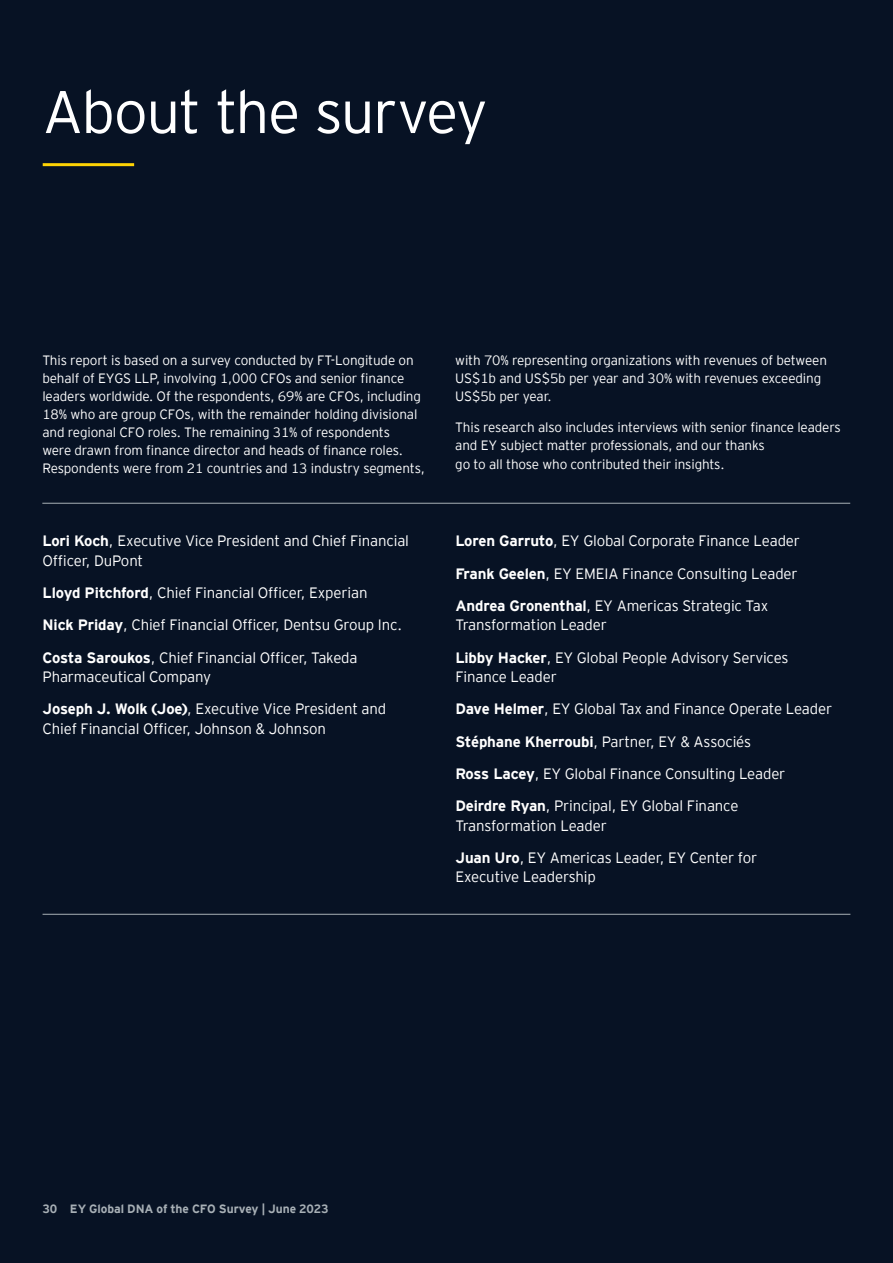
<style>
.page{position:relative;width:893px;height:1263px;background:#071224}
.page>*{position:absolute;margin:0;border:0;box-sizing:border-box;transform-origin:0 0}
.Head{font:300 60px "EY Interstate";letter-spacing:-.025em;color:#fff}
.Nextwave_-_Body_Copy{font:300 15px/19.5px "EY Interstate";letter-spacing:-.01em;color:#fff}
.Nextwave_-_Body_Copy-2{font:300 13.5px/18px "EY Interstate";letter-spacing:-.01em;color:#fff}
.t1{font:700 12px "EY Interstate";letter-spacing:-.005em;color:#a8b0b6}
.s1{font-weight:700}
</style>
<div class="page">
<hr style="left:42px;top:503px;width:808px;height:1px;background:#a8b0b6">
<hr style="left:43px;top:914px;width:807px;height:1px;background:#a8b0b6">
<hr style="left:43px;top:163px;width:91px;height:3px;background:#fed304">
<p class="Head" style="left:43px;top:69px;width:447px">About the survey</p>
<p class="Nextwave_-_Body_Copy-2" style="left:42px;top:350px;width:384px">This report is based on a survey conducted by FT-Longitude on behalf of EYGS LLP, involving 1,000 CFOs and senior finance leaders worldwide. Of the respondents, 69% are CFOs, including 18% who are group CFOs, with the remainder holding divisional and regional CFO roles. The remaining 31% of respondents<br>were drawn from finance director and heads of finance roles.<br>Respondents were from 21 countries and 13 industry segments,</p>
<p class="Nextwave_-_Body_Copy-2" style="left:455px;top:350px;width:373px">with 70% representing organizations with revenues of between<br>US$1b and US$5b per year and 30% with revenues exceeding<br>US$5b per year.</p>
<p class="Nextwave_-_Body_Copy-2" style="left:455px;top:417px;width:387px">This research also includes interviews with senior finance leaders and EY subject matter professionals, and our thanks</p>
<p class="Nextwave_-_Body_Copy-2" style="left:455px;top:454px;width:271px">go to all those who contributed their insights.</p>
<p class="Nextwave_-_Body_Copy" style="left:43px;top:530px;width:368px"><span class="s1">Lori Koch</span>, Executive Vice President and Chief Financial<br>Officer, DuPont</p>
<p class="Nextwave_-_Body_Copy" style="left:43px;top:582px;width:326px"><span class="s1">Lloyd Pitchford</span>, Chief Financial Officer, Experian</p>
<p class="Nextwave_-_Body_Copy" style="left:43px;top:614px;width:361px"><span class="s1">Nick Priday</span>, Chief Financial Officer, Dentsu Group Inc.</p>
<p class="Nextwave_-_Body_Copy" style="left:43px;top:647px;width:317px"><span class="s1">Costa Saroukos</span>, Chief Financial Officer, Takeda<br>Pharmaceutical Company</p>
<p class="Nextwave_-_Body_Copy" style="left:43px;top:698px;width:345px"><span class="s1">Joseph J. Wolk (Joe)</span>, Executive Vice President and<br>Chief Financial Officer, Johnson &amp; Johnson</p>
<p class="Nextwave_-_Body_Copy" style="left:455px;top:530px;width:346px"><span class="s1">Loren Garruto</span>, EY Global Corporate Finance Leader</p>
<p class="Nextwave_-_Body_Copy" style="left:455px;top:563px;width:344px"><span class="s1">Frank Geelen</span>, EY EMEIA Finance Consulting Leader</p>
<p class="Nextwave_-_Body_Copy" style="left:455px;top:595px;width:314px"><span class="s1">Andrea Gronenthal</span>, EY Americas Strategic Tax<br>Transformation Leader</p>
<p class="Nextwave_-_Body_Copy" style="left:455px;top:647px;width:335px"><span class="s1">Libby Hacker</span>, EY Global People Advisory Services<br>Finance Leader</p>
<p class="Nextwave_-_Body_Copy" style="left:455px;top:698px;width:378px"><span class="s1">Dave Helmer</span>, EY Global Tax and Finance Operate Leader</p>
<p class="Nextwave_-_Body_Copy" style="left:455px;top:731px;width:297px"><span class="s1">Stéphane Kherroubi</span>, Partner, EY &amp; Associés</p>
<p class="Nextwave_-_Body_Copy" style="left:455px;top:763px;width:331px"><span class="s1">Ross Lacey</span>, EY Global Finance Consulting Leader</p>
<p class="Nextwave_-_Body_Copy" style="left:455px;top:795px;width:285px"><span class="s1">Deirdre Ryan</span>, Principal, EY Global Finance<br>Transformation Leader</p>
<p class="Nextwave_-_Body_Copy" style="left:455px;top:847px;width:303px"><span class="s1">Juan Uro</span>, EY Americas Leader, EY Center for<br>Executive Leadership</p>
<p class="t1" style="left:42px;top:1200px;width:288px">30 EY Global DNA of the CFO Survey | June 2023</p>
</div>
